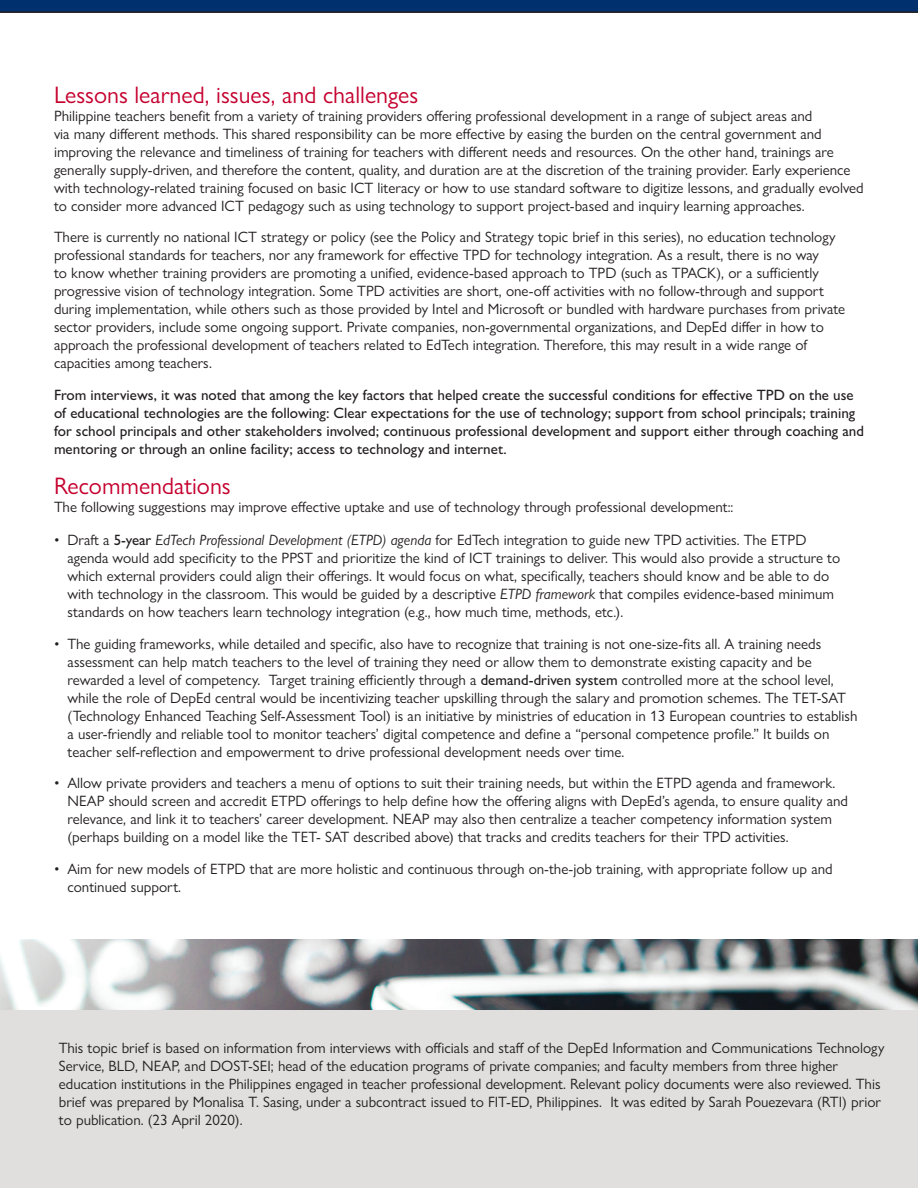
<style>
.page{position:relative;width:918px;height:1188px;background:#fff}
.page>*{position:absolute;margin:0;border:0;box-sizing:border-box;transform-origin:0 0}
.t1{font:24px "Gill Sans Nova";color:#c5002e}
.text{font:15px/18px "Gill Sans Nova";color:#231f20}
.table_spacing{font:15px/18px "Gill Sans Nova";color:#231f20}
.text-2{font:500 15px/18px "Gill Sans Nova";color:#231f20}
.Text_before_bullets{font:15px "Gill Sans Nova";color:#231f20}
.s1{font-weight:500}
.s2{font-style:italic}
</style>
<div class="page">
<img style="left:0;top:940px;width:918px;height:70px">
<svg style="left:0;top:0;width:918px;height:13px"></svg>
<div style="left:0;top:1010px;width:918px;height:178px;background:#e0dfde"></div>
<h1 class="t1" style="left:54px;top:80px;width:366px">Lessons learned, issues, and challenges</h1>
<p class="text" style="left:54px;top:107px;width:811px">Philippine teachers benefit from a variety of training providers offering professional development in a range of subject areas and<br>via many different methods. This shared responsibility can be more effective by easing the burden on the central government and improving the relevance and timeliness of training for teachers with different needs and resources. On the other hand, trainings are generally supply-driven, and therefore the content, quality, and duration are at the discretion of the training provider. Early experience with technology-related training focused on basic ICT literacy or how to use standard software to digitize lessons, and gradually evolved to consider more advanced ICT pedagogy such as using technology to support project-based and inquiry learning approaches.</p>
<p class="text" style="left:54px;top:228px;width:793px">There is currently no national ICT strategy or policy (see the Policy and Strategy topic brief in this series), no education technology professional standards for teachers, nor any framework for effective TPD for technology integration. As a result, there is no way<br>to know whether training providers are promoting a unified, evidence-based approach to TPD (such as TPACK), or a sufficiently progressive vision of technology integration. Some TPD activities are short, one-off activities with no follow-through and support during implementation, while others such as those provided by Intel and Microsoft or bundled with hardware purchases from private sector providers, include some ongoing support. Private companies, non-governmental organizations, and DepEd differ in how to approach the professional development of teachers related to EdTech integration. Therefore, this may result in a wide range of capacities among teachers.</p>
<p class="text-2" style="left:54px;top:386px;width:812px">From interviews, it was noted that among the key factors that helped create the successful conditions for effective TPD on the use of educational technologies are the following: Clear expectations for the use of technology; support from school principals; training for school principals and other stakeholders involved; continuous professional development and support either through coaching and mentoring or through an online facility; access to technology and internet.</p>
<h1 class="t1" style="left:54px;top:471px;width:178px">Recommendations</h1>
<p class="Text_before_bullets" style="left:54px;top:498px;width:681px">The following suggestions may improve effective uptake and use of technology through professional development::</p>
<p class="text" style="left:68px;top:531px;width:774px;text-indent:-14px">• Draft a <span class="s1">5-year</span> <span class="s2">EdTech Professional Development (ETPD) agenda</span> for EdTech integration to guide new TPD activities. The ETPD agenda would add specificity to the PPST and prioritize the kind of ICT trainings to deliver. This would also provide a structure to which external providers could align their offerings. It would focus on what, specifically, teachers should know and be able to do with technology in the classroom. This would be guided by a descriptive <span class="s2">ETPD framework</span> that compiles evidence-based minimum standards on how teachers learn technology integration (e.g., how much time, methods, etc.).</p>
<p class="text" style="left:68px;top:634px;width:792px;text-indent:-14px">• The guiding frameworks, while detailed and specific, also have to recognize that training is not one-size-fits all. A training needs assessment can help match teachers to the level of training they need or allow them to demonstrate existing capacity and be rewarded a level of competency. Target training efficiently through a <span class="s1">demand-driven system</span> controlled more at the school level, while the role of DepEd central would be incentivizing teacher upskilling through the salary and promotion schemes. The TET-SAT (Technology Enhanced Teaching Self-Assessment Tool) is an initiative by ministries of education in 13 European countries to establish a user-friendly and reliable tool to monitor teachers’ digital competence and define a “personal competence profile.” It builds on teacher self-reflection and empowerment to drive professional development needs over time.</p>
<p class="text" style="left:68px;top:774px;width:782px;text-indent:-14px">• Allow private providers and teachers a menu of options to suit their training needs, but within the ETPD agenda and framework.<br>NEAP should screen and accredit ETPD offerings to help define how the offering aligns with DepEd’s agenda, to ensure quality and relevance, and link it to teachers’ career development. NEAP may also then centralize a teacher competency information system (perhaps building on a model like the TET- SAT described above) that tracks and credits teachers for their TPD activities.</p>
<p class="text" style="left:68px;top:859px;width:767px;text-indent:-14px">• Aim for new models of ETPD that are more holistic and continuous through on-the-job training, with appropriate follow up and continued support.</p>
<p class="table_spacing" style="left:59px;top:1039px;width:827px">This topic brief is based on information from interviews with officials and staff of the DepEd Information and Communications Technology Service, BLD, NEAP, and DOST-SEI; head of the education programs of private companies; and faculty members from three higher education institutions in the Philippines engaged in teacher professional development. Relevant policy documents were also reviewed. This brief was prepared by Monalisa T. Sasing, under a subcontract issued to FIT-ED, Philippines. It was edited by Sarah Pouezevara (RTI) prior to publication. (23 April 2020).</p>
</div>
